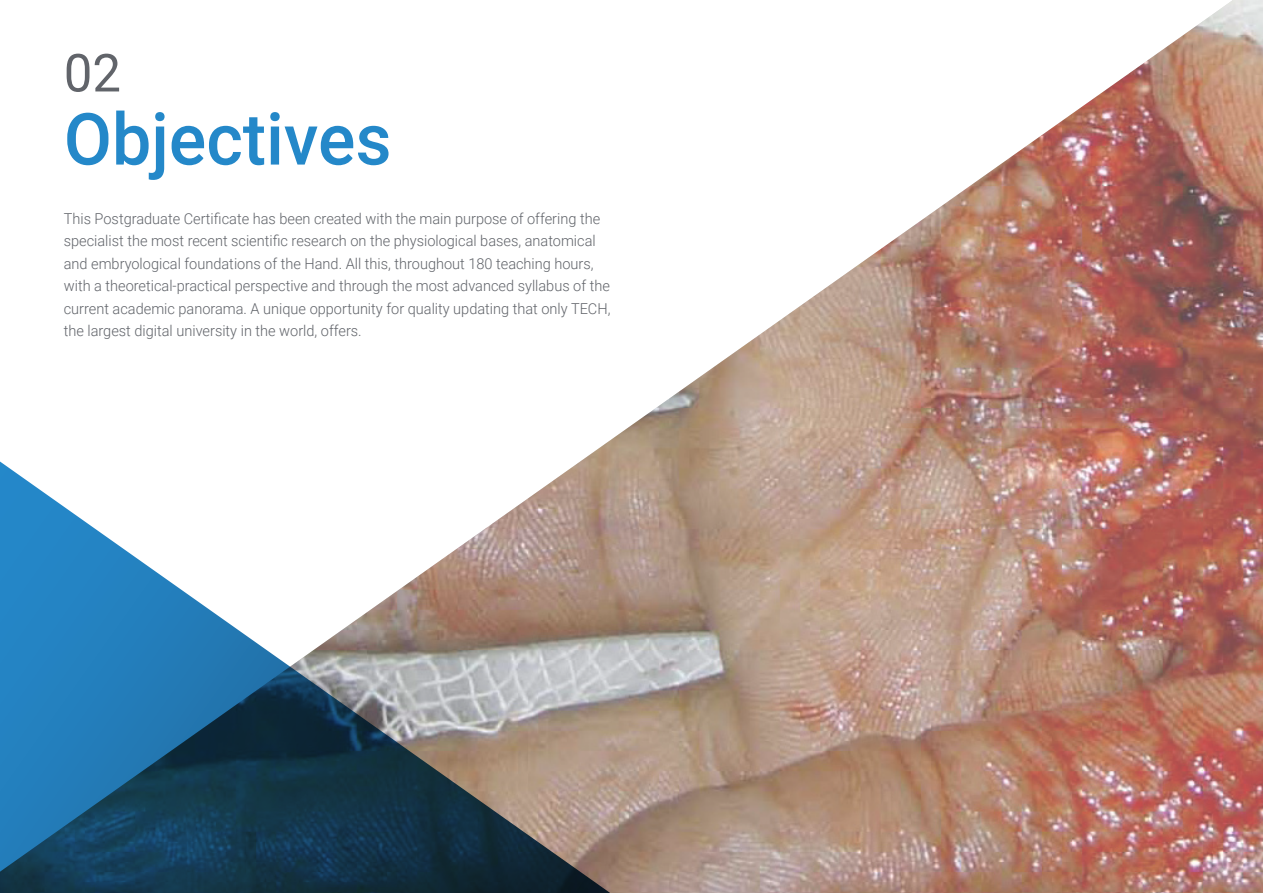
<style>
.page{position:relative;width:1263px;height:893px;background:#fff}
.page>*{position:absolute;margin:0;border:0;box-sizing:border-box;transform-origin:0 0}
.t1{font:500 72px "Roboto";color:#2488c9}
.t2{font:52.5px "Roboto";color:#61646a}
.t3{font:300 15px/22.5px "Roboto";color:#61646a}
</style>
<div class="page">
<img style="left:602px;top:0;width:661px;height:893px">
<svg style="left:0;top:446px;width:640px;height:447px"></svg>
<h2 class="t2" style="left:64px;top:36px;width:59px">02</h2>
<h1 class="t1" style="left:64px;top:89px;width:329px">Objectives</h1>
<p class="t3" style="left:64px;top:207px;width:548px">This Postgraduate Certificate has been created with the main purpose of offering the specialist the most recent scientific research on the physiological bases, anatomical and embryological foundations of the Hand. All this, throughout 180 teaching hours, with a theoretical-practical perspective and through the most advanced syllabus of the current academic panorama. A unique opportunity for quality updating that only TECH, the largest digital university in the world, offers.</p>
</div>
